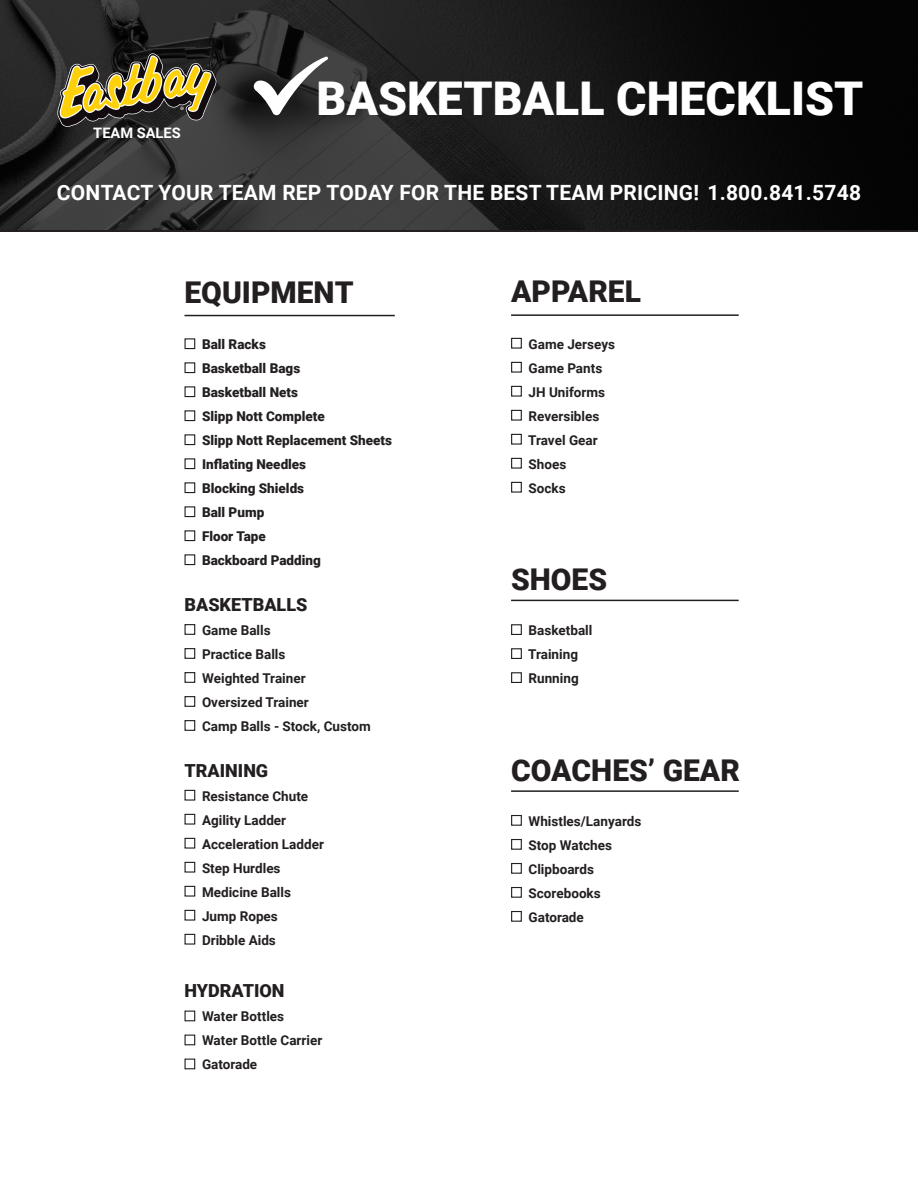
<style>
.page{position:relative;width:918px;height:1188px;background:#fff}
.page>*{position:absolute;margin:0;border:0;box-sizing:border-box;transform-origin:0 0}
.t1{font:900 46.5px "Roboto";color:#fff}
.t2{font:900 30px "Roboto";color:#231f20}
.t3{font:700 21px "Roboto";letter-spacing:.01em;color:#fff}
.t4{font:900 18px "Roboto";color:#231f20}
.t5{font:700 14.55px "Roboto";color:#fff}
.t6{font:700 13.5px "Roboto";color:#231f20}
.t7{font:900 13.5px "Roboto";color:#231f20}
</style>
<div class="page">
<img style="left:0;top:0;width:918px;height:230px">
<div style="left:184px;top:338px;width:11px;height:11px;border:1px solid #231f20"></div>
<div style="left:184px;top:362px;width:11px;height:11px;border:1px solid #231f20"></div>
<div style="left:184px;top:386px;width:11px;height:11px;border:1px solid #231f20"></div>
<div style="left:184px;top:410px;width:11px;height:11px;border:1px solid #231f20"></div>
<div style="left:184px;top:434px;width:11px;height:11px;border:1px solid #231f20"></div>
<div style="left:184px;top:458px;width:11px;height:11px;border:1px solid #231f20"></div>
<div style="left:184px;top:482px;width:11px;height:11px;border:1px solid #231f20"></div>
<div style="left:184px;top:506px;width:11px;height:11px;border:1px solid #231f20"></div>
<div style="left:184px;top:530px;width:11px;height:11px;border:1px solid #231f20"></div>
<div style="left:184px;top:554px;width:11px;height:11px;border:1px solid #231f20"></div>
<div style="left:184px;top:624px;width:11px;height:11px;border:1px solid #231f20"></div>
<div style="left:184px;top:648px;width:11px;height:11px;border:1px solid #231f20"></div>
<div style="left:184px;top:672px;width:11px;height:11px;border:1px solid #231f20"></div>
<div style="left:184px;top:696px;width:11px;height:11px;border:1px solid #231f20"></div>
<div style="left:184px;top:720px;width:11px;height:11px;border:1px solid #231f20"></div>
<div style="left:184px;top:790px;width:11px;height:11px;border:1px solid #231f20"></div>
<div style="left:184px;top:814px;width:11px;height:11px;border:1px solid #231f20"></div>
<div style="left:184px;top:838px;width:11px;height:11px;border:1px solid #231f20"></div>
<div style="left:184px;top:862px;width:11px;height:11px;border:1px solid #231f20"></div>
<div style="left:184px;top:886px;width:11px;height:11px;border:1px solid #231f20"></div>
<div style="left:184px;top:910px;width:11px;height:11px;border:1px solid #231f20"></div>
<div style="left:184px;top:934px;width:11px;height:11px;border:1px solid #231f20"></div>
<hr style="left:184px;top:315px;width:211px;height:1px;background:#231f20">
<svg style="left:57px;top:53px;width:159px;height:74px;background:#706438"></svg>
<div style="left:184px;top:1011px;width:11px;height:10px;border:1px solid #231f20"></div>
<div style="left:184px;top:1035px;width:11px;height:10px;border:1px solid #231f20"></div>
<div style="left:184px;top:1059px;width:11px;height:10px;border:1px solid #231f20"></div>
<div style="left:511px;top:338px;width:11px;height:11px;border:1px solid #231f20"></div>
<div style="left:511px;top:362px;width:11px;height:11px;border:1px solid #231f20"></div>
<div style="left:511px;top:386px;width:11px;height:11px;border:1px solid #231f20"></div>
<div style="left:511px;top:410px;width:11px;height:11px;border:1px solid #231f20"></div>
<div style="left:511px;top:434px;width:11px;height:11px;border:1px solid #231f20"></div>
<div style="left:511px;top:458px;width:11px;height:11px;border:1px solid #231f20"></div>
<div style="left:511px;top:482px;width:11px;height:11px;border:1px solid #231f20"></div>
<hr style="left:511px;top:314px;width:228px;height:2px;background:#231f20">
<div style="left:511px;top:624px;width:11px;height:11px;border:1px solid #231f20"></div>
<div style="left:511px;top:648px;width:11px;height:11px;border:1px solid #231f20"></div>
<div style="left:511px;top:672px;width:11px;height:11px;border:1px solid #231f20"></div>
<hr style="left:511px;top:600px;width:228px;height:1px;background:#231f20">
<div style="left:511px;top:815px;width:11px;height:11px;border:1px solid #231f20"></div>
<div style="left:511px;top:839px;width:11px;height:11px;border:1px solid #231f20"></div>
<div style="left:511px;top:863px;width:11px;height:11px;border:1px solid #231f20"></div>
<div style="left:511px;top:887px;width:11px;height:11px;border:1px solid #231f20"></div>
<div style="left:511px;top:911px;width:11px;height:11px;border:1px solid #231f20"></div>
<hr style="left:511px;top:790px;width:228px;height:2px;background:#231f20">
<svg style="left:253px;top:56px;width:76px;height:60px"></svg>
<p class="t5" style="left:93px;top:123px;width:89px">TEAM SALES</p>
<p class="t1" style="left:316px;top:66px;width:549px">BASKETBALL CHECKLIST</p>
<p class="t3" style="left:57px;top:178px;width:806px">CONTACT YOUR TEAM REP TODAY FOR THE BEST TEAM PRICING! 1.800.841.5748</p>
<p class="t2" style="left:184px;top:272px;width:171px">EQUIPMENT</p>
<p class="t7" style="left:202px;top:335px;width:65px">Ball Racks</p>
<p class="t7" style="left:202px;top:359px;width:100px">Basketball Bags</p>
<p class="t7" style="left:202px;top:383px;width:98px">Basketball Nets</p>
<p class="t7" style="left:202px;top:407px;width:124px">Slipp Nott Complete</p>
<p class="t7" style="left:202px;top:431px;width:191px">Slipp Nott Replacement Sheets</p>
<p class="t7" style="left:202px;top:455px;width:106px">Inflating Needles</p>
<p class="t7" style="left:202px;top:479px;width:104px">Blocking Shields</p>
<p class="t7" style="left:202px;top:503px;width:64px">Ball Pump</p>
<p class="t7" style="left:202px;top:527px;width:65px">Floor Tape</p>
<p class="t7" style="left:202px;top:551px;width:120px">Backboard Padding</p>
<p class="t4" style="left:184px;top:592px;width:124px">BASKETBALLS</p>
<p class="t6" style="left:202px;top:621px;width:70px">Game Balls</p>
<p class="t6" style="left:202px;top:645px;width:85px">Practice Balls</p>
<p class="t6" style="left:202px;top:669px;width:105px">Weighted Trainer</p>
<p class="t6" style="left:202px;top:693px;width:108px">Oversized Trainer</p>
<p class="t6" style="left:202px;top:717px;width:170px">Camp Balls - Stock, Custom</p>
<p class="t4" style="left:184px;top:758px;width:85px">TRAINING</p>
<p class="t6" style="left:202px;top:786px;width:108px">Resistance Chute</p>
<p class="t6" style="left:202px;top:810px;width:86px">Agility Ladder</p>
<p class="t6" style="left:202px;top:834px;width:123px">Acceleration Ladder</p>
<p class="t6" style="left:202px;top:858px;width:80px">Step Hurdles</p>
<p class="t6" style="left:202px;top:882px;width:91px">Medicine Balls</p>
<p class="t6" style="left:202px;top:906px;width:77px">Jump Ropes</p>
<p class="t6" style="left:202px;top:930px;width:75px">Dribble Aids</p>
<p class="t4" style="left:184px;top:978px;width:102px">HYDRATION</p>
<p class="t6" style="left:202px;top:1007px;width:84px">Water Bottles</p>
<p class="t6" style="left:202px;top:1031px;width:122px">Water Bottle Carrier</p>
<p class="t6" style="left:202px;top:1055px;width:57px">Gatorade</p>
<p class="t2" style="left:511px;top:271px;width:131px">APPAREL</p>
<p class="t6" style="left:529px;top:334px;width:88px">Game Jerseys</p>
<p class="t6" style="left:529px;top:358px;width:75px">Game Pants</p>
<p class="t6" style="left:529px;top:382px;width:78px">JH Uniforms</p>
<p class="t6" style="left:529px;top:406px;width:72px">Reversibles</p>
<p class="t6" style="left:528px;top:430px;width:71px">Travel Gear</p>
<p class="t6" style="left:529px;top:454px;width:39px">Shoes</p>
<p class="t6" style="left:529px;top:478px;width:39px">Socks</p>
<p class="t2" style="left:511px;top:559px;width:98px">SHOES</p>
<p class="t6" style="left:529px;top:621px;width:65px">Basketball</p>
<p class="t6" style="left:528px;top:645px;width:51px">Training</p>
<p class="t6" style="left:529px;top:669px;width:52px">Running</p>
<p class="t2" style="left:511px;top:749px;width:230px">COACHES’ GEAR</p>
<p class="t6" style="left:529px;top:811px;width:114px">Whistles/Lanyards</p>
<p class="t6" style="left:529px;top:835px;width:85px">Stop Watches</p>
<p class="t6" style="left:529px;top:859px;width:67px">Clipboards</p>
<p class="t6" style="left:529px;top:883px;width:74px">Scorebooks</p>
<p class="t6" style="left:529px;top:907px;width:57px">Gatorade</p>
</div>
